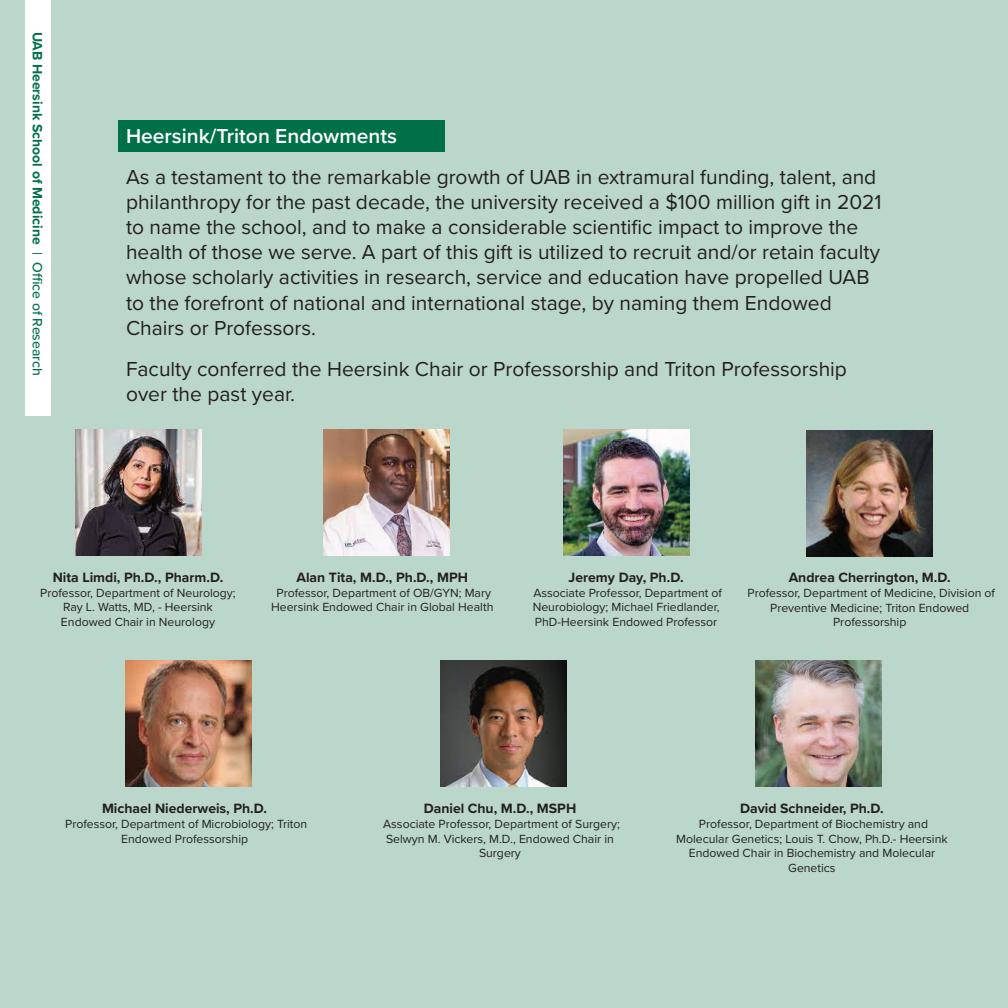
<style>
.page{position:relative;width:1008px;height:1008px;background:#bbd7cc}
.page>*{position:absolute;margin:0;border:0;box-sizing:border-box;transform-origin:0 0}
.t1{font:21px/25.2px "Proxima Nova";color:#231f20}
.t2{font:600 21px "Proxima Nova";color:#fff}
.t3{font:700 14px "Proxima Nova";color:#231f20}
.t4{font:700 14px "Proxima Nova";color:#007049}
.t5{font:12.25px/14.7px "Proxima Nova";color:#231f20;text-align:center}
.s1{font-weight:500}
</style>
<div class="page">
<div style="left:25px;top:0;width:25px;height:416px;background:#fff"></div>
<div style="left:118px;top:121px;width:326px;height:31px;background:#007049"></div>
<img style="left:75px;top:430px;width:126px;height:126px">
<img style="left:807px;top:430px;width:126px;height:126px">
<img style="left:323px;top:430px;width:126px;height:126px">
<img style="left:125px;top:661px;width:126px;height:126px">
<img style="left:756px;top:661px;width:126px;height:126px">
<img style="left:441px;top:661px;width:126px;height:126px">
<img style="left:563px;top:430px;width:126px;height:126px">
<p class="t4" style="left:48px;top:32px;width:346px;rotate:90deg">UAB Heersink School of Medicine <span class="s1">| Office of Research</span></p>
<h1 class="t2" style="left:126px;top:120px;width:273px">Heersink/Triton Endowments</h1>
<p class="t1" style="left:126px;top:163px;width:757px">As a testament to the remarkable growth of UAB in extramural funding, talent, and philanthropy for the past decade, the university received a $100 million gift in 2021 to name the school, and to make a considerable scientific impact to improve the health of those we serve. A part of this gift is utilized to recruit and/or retain faculty whose scholarly activities in research, service and education have propelled UAB to the forefront of national and international stage, by naming them Endowed Chairs or Professors.</p>
<h1 class="t1" style="left:126px;top:355px;width:723px">Faculty conferred the Heersink Chair or Professorship and Triton Professorship over the past year.</h1>
<p class="t3" style="left:53px;top:567px;width:172px">Nita Limdi, Ph.D., Pharm.D.</p>
<p class="t5" style="left:40px;top:585px;width:197px">Professor, Department of Neurology;<br>Ray L. Watts, MD, - Heersink<br>Endowed Chair in Neurology</p>
<p class="t3" style="left:297px;top:567px;width:173px">Alan Tita, M.D., Ph.D., MPH</p>
<p class="t5" style="left:271px;top:585px;width:224px">Professor, Department of OB/GYN; Mary<br>Heersink Endowed Chair in Global Health</p>
<p class="t3" style="left:569px;top:567px;width:117px">Jeremy Day, Ph.D.</p>
<p class="t5" style="left:533px;top:585px;width:191px;text-align:left">Associate Professor, Department of<br>Neurobiology; Michael Friedlander,<br>PhD-Heersink Endowed Professor</p>
<p class="t3" style="left:789px;top:567px;width:164px">Andrea Cherrington, M.D.</p>
<p class="t5" style="left:748px;top:585px;width:249px">Professor, Department of Medicine, Division of<br>Preventive Medicine; Triton Endowed<br>Professorship</p>
<p class="t3" style="left:102px;top:798px;width:167px">Michael Niederweis, Ph.D.</p>
<p class="t5" style="left:65px;top:816px;width:244px">Professor, Department of Microbiology; Triton<br>Endowed Professorship</p>
<p class="t3" style="left:424px;top:798px;width:154px">Daniel Chu, M.D., MSPH</p>
<p class="t5" style="left:383px;top:816px;width:238px">Associate Professor, Department of Surgery;<br>Selwyn M. Vickers, M.D., Endowed Chair in<br>Surgery</p>
<p class="t3" style="left:740px;top:798px;width:145px">David Schneider, Ph.D.</p>
<p class="t5" style="left:676px;top:816px;width:273px">Professor, Department of Biochemistry and Molecular Genetics; Louis T. Chow, Ph.D.- Heersink Endowed Chair in Biochemistry and Molecular Genetics</p>
</div>
